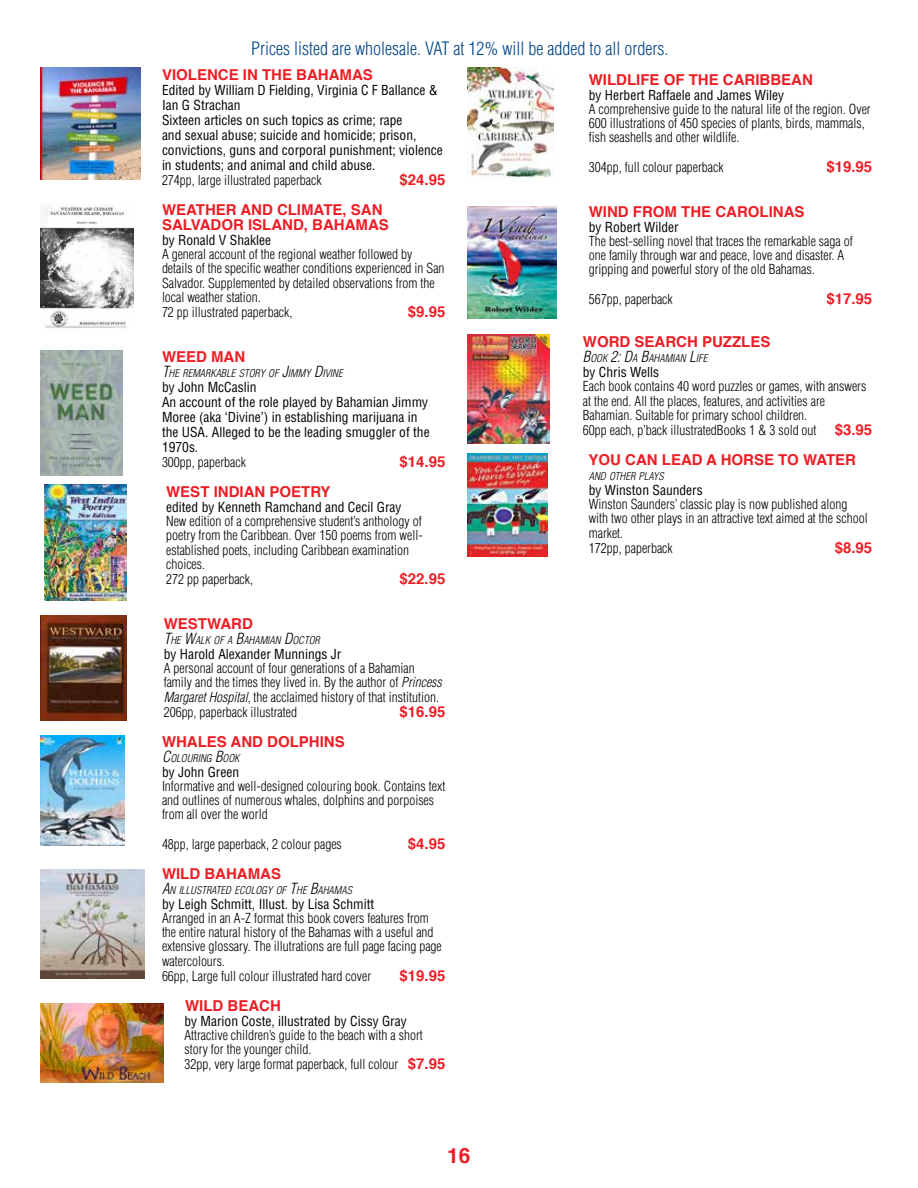
<style>
.page{position:relative;width:918px;height:1188px;background:#fff}
.page>*{position:absolute;margin:0;border:0;box-sizing:border-box;transform-origin:0 0}
.t1{font:700 21px "Helvetica";color:#ed1d24}
.t2{font:300 condensed 18px "Helvetica";color:#004689}
.t3{font:700 15px/15px "Helvetica";color:#ed1d24}
.t4{font:300 condensed 13.5px/14.4px "Helvetica";color:#000}
.t5{font:condensed 13.5px/15px "Helvetica";color:#000}
.t6{font:italic 300 condensed 10.5px "Helvetica";color:#000}
.s1{font-size:15px}
.s2{font-weight:700;font-stretch:normal;font-size:15px;color:#ed1d24}
.s3{font-style:italic}
</style>
<div class="page">
<img style="left:40px;top:68px;width:100px;height:111px">
<img style="left:40px;top:204px;width:94px;height:124px">
<img style="left:40px;top:350px;width:82px;height:125px">
<img style="left:45px;top:484px;width:82px;height:117px">
<img style="left:40px;top:616px;width:87px;height:104px">
<img style="left:40px;top:736px;width:85px;height:110px">
<img style="left:40px;top:869px;width:104px;height:110px">
<img style="left:41px;top:1003px;width:123px;height:79px">
<img style="left:467px;top:68px;width:86px;height:110px">
<img style="left:467px;top:206px;width:90px;height:113px">
<img style="left:467px;top:335px;width:83px;height:109px">
<img style="left:467px;top:453px;width:80px;height:104px">
<h2 class="t2" style="left:251px;top:37px;width:419px">Prices listed are wholesale. VAT at 12% will be added to all orders.</h2>
<p class="t3" style="left:162px;top:67px;width:212px">VIOLENCE IN THE BAHAMAS</p>
<p class="t5" style="left:162px;top:82px;width:282px">Edited by William D Fielding, Virginia C F Ballance &amp; Ian G Strachan<br>Sixteen articles on such topics as crime; rape<br>and sexual abuse; suicide and homicide; prison, convictions, guns and corporal punishment; violence in students; and animal and child abuse.</p>
<p class="t4" style="left:162px;top:173px;width:161px">274pp, large illustrated paperback</p>
<p class="t3" style="left:400px;top:172px;width:47px">$24.95</p>
<p class="t3" style="left:162px;top:202px;width:228px">WEATHER AND CLIMATE, SAN<br>SALVADOR ISLAND, BAHAMAS</p>
<p class="t5" style="left:162px;top:232px;width:111px">by Ronald V Shaklee</p>
<p class="t4" style="left:162px;top:247px;width:284px">A general account of the regional weather followed by details of the specific weather conditions experienced in San Salvador. Supplemented by detailed observations from the local weather station.<br>72 pp illustrated paperback,</p>
<p class="t3" style="left:589px;top:72px;width:226px">WILDLIFE OF THE CARIBBEAN</p>
<p class="t5" style="left:589px;top:87px;width:197px">by Herbert Raffaele and James Wiley</p>
<p class="t4" style="left:589px;top:102px;width:283px">A comprehensive guide to the natural life of the region. Over<br>600 illustrations of 450 species of plants, birds, mammals, fish seashells and other wildlife.</p>
<p class="t4" style="left:589px;top:160px;width:136px">304pp, full colour paperback</p>
<p class="t3" style="left:826px;top:159px;width:47px">$19.95</p>
<p class="t3" style="left:589px;top:204px;width:217px">WIND FROM THE CAROLINAS</p>
<p class="t5" style="left:589px;top:219px;width:91px">by Robert Wilder</p>
<p class="t4" style="left:589px;top:234px;width:265px">The best-selling novel that traces the remarkable saga of one family through war and peace, love and disaster. A gripping and powerful story of the old Bahamas.</p>
<p class="t4" style="left:589px;top:292px;width:85px">567pp, paperback</p>
<p class="t3" style="left:826px;top:291px;width:47px">$17.95</p>
<p class="t3" style="left:583px;top:335px;width:189px">WORD SEARCH PUZZLES</p>
<p class="t6" style="left:583px;top:352px;width:126px"><span class="s1">B</span>OOK <span class="s1">2: D</span>A <span class="s1">B</span>AHAMIAN <span class="s1">L</span>IFE</p>
<p class="t5" style="left:583px;top:365px;width:78px">by Chris Wells</p>
<p class="t4" style="left:583px;top:379px;width:291px">Each book contains 40 word puzzles or games, with answers at the end. All the places, features, and activities are Bahamian. Suitable for primary school children.<br>60pp each, p’back illustratedBooks 1 &amp; 3 sold out <span class="s2">$3.95</span></p>
<p class="t3" style="left:589px;top:452px;width:269px">YOU CAN LEAD A HORSE TO WATER</p>
<p class="t6" style="left:589px;top:470px;width:76px">AND OTHER PLAYS</p>
<p class="t5" style="left:589px;top:482px;width:115px">by Winston Saunders</p>
<p class="t4" style="left:589px;top:497px;width:280px">Winston Saunders’ classic play is now published along with two other plays in an attractive text aimed at the school market.<br>172pp, paperback</p>
<p class="t3" style="left:408px;top:304px;width:39px">$9.95</p>
<p class="t3" style="left:162px;top:349px;width:85px">WEED MAN</p>
<p class="t6" style="left:162px;top:366px;width:182px"><span class="s1">T</span>HE REMARKABLE STORY OF <span class="s1">J</span>IMMY <span class="s1">D</span>IVINE</p>
<p class="t5" style="left:162px;top:379px;width:269px">by John McCaslin<br>An account of the role played by Bahamian Jimmy Moree (aka ‘Divine’) in establishing marijuana in the USA. Alleged to be the leading smuggler of the 1970s.</p>
<p class="t4" style="left:162px;top:455px;width:85px">300pp, paperback</p>
<p class="t3" style="left:400px;top:454px;width:47px">$14.95</p>
<p class="t3" style="left:166px;top:484px;width:166px">WEST INDIAN POETRY</p>
<p class="t5" style="left:166px;top:499px;width:237px">edited by Kenneth Ramchand and Cecil Gray</p>
<p class="t4" style="left:166px;top:514px;width:258px">New edition of a comprehensive student’s anthology of poetry from the Caribbean. Over 150 poems from well&shy;established poets, including Caribbean examination choices.<br>272 pp paperback,</p>
<p class="t3" style="left:835px;top:540px;width:39px">$8.95</p>
<p class="t3" style="left:400px;top:571px;width:47px">$22.95</p>
<p class="t3" style="left:164px;top:616px;width:91px">WESTWARD</p>
<p class="t6" style="left:164px;top:633px;width:158px"><span class="s1">T</span>HE <span class="s1">W</span>ALK OF A <span class="s1">B</span>AHAMIAN <span class="s1">D</span>OCTOR</p>
<p class="t5" style="left:164px;top:646px;width:179px">by Harold Alexander Munnings Jr</p>
<p class="t4" style="left:164px;top:661px;width:280px">A personal account of four generations of a Bahamian family and the times they lived in. By the author of <span class="s3">Princess Margaret Hospital</span>, the acclaimed history of that institution.<br>206pp, paperback illustrated</p>
<p class="t3" style="left:400px;top:704px;width:47px">$16.95</p>
<p class="t3" style="left:162px;top:734px;width:184px">WHALES AND DOLPHINS</p>
<p class="t6" style="left:162px;top:751px;width:79px"><span class="s1">C</span>OLOURING <span class="s1">B</span>OOK</p>
<p class="t5" style="left:162px;top:764px;width:79px">by John Green</p>
<p class="t4" style="left:162px;top:779px;width:285px">Informative and well-designed colouring book. Contains text and outlines of numerous whales, dolphins and porpoises from all over the world</p>
<p class="t4" style="left:162px;top:836px;width:181px">48pp, large paperback, 2 colour pages</p>
<p class="t3" style="left:408px;top:836px;width:39px">$4.95</p>
<p class="t3" style="left:162px;top:866px;width:121px">WILD BAHAMAS</p>
<p class="t6" style="left:162px;top:883px;width:191px"><span class="s1">A</span>N ILLUSTRATED ECOLOGY OF <span class="s1">T</span>HE <span class="s1">B</span>AHAMAS</p>
<p class="t5" style="left:162px;top:896px;width:214px">by Leigh Schmitt, Illust. by Lisa Schmitt</p>
<p class="t4" style="left:162px;top:911px;width:281px">Arranged in an A-Z format this book covers features from the entire natural history of the Bahamas with a useful and extensive glossary. The illutrations are full page facing page watercolours.<br>66pp, Large full colour illustrated hard cover</p>
<p class="t3" style="left:400px;top:968px;width:47px">$19.95</p>
<p class="t3" style="left:185px;top:998px;width:97px">WILD BEACH</p>
<p class="t5" style="left:184px;top:1013px;width:224px">by Marion Coste, illustrated by Cissy Gray</p>
<p class="t4" style="left:184px;top:1028px;width:262px">Attractive children’s guide to the beach with a short story for the younger child.<br>32pp, very large format paperback, full colour <span class="s2">$7.95</span></p>
<h1 class="t1" style="left:447px;top:1139px;width:25px">16</h1>
</div>
